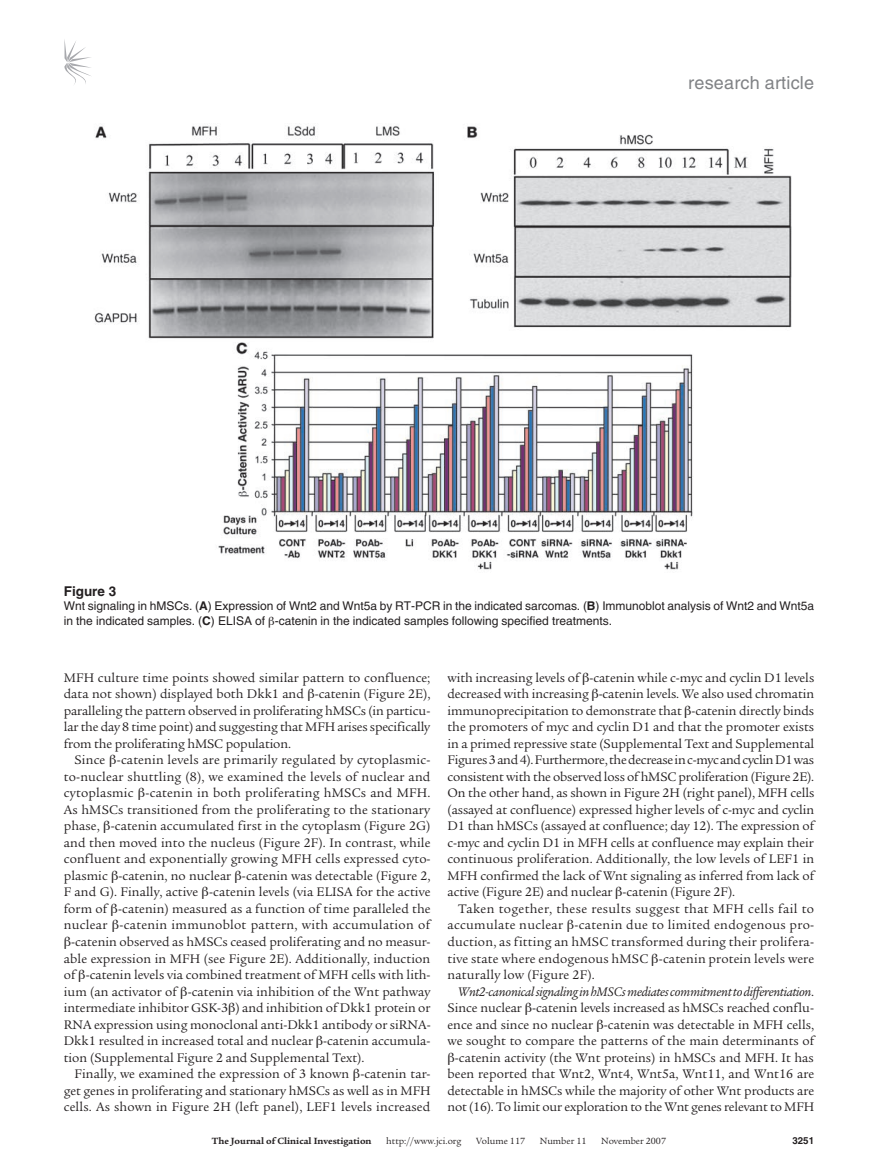
<style>
.page{position:relative;width:878px;height:1174px;background:#fff}
.page>*{position:absolute;margin:0;border:0;box-sizing:border-box;transform-origin:0 0}
.t1{font:18px "Helvetica LT Std";letter-spacing:.01em;color:#808285}
.t2{font:13.5px/16.5px "Legacy Serif Std";letter-spacing:.005em;color:#231f20;text-align:justify}
.t3{font:700 13.5px "Helvetica LT Std";color:#231f20}
.t4{font:12px/14.7px "Helvetica LT Std";color:#231f20}
.t5{font:9.75px "Legacy Serif Std";color:#231f20}
.t6{font:700 9.75px "Legacy Serif Std";color:#231f20}
.t7{font:700 9.75px "Helvetica LT Std";color:#231f20}
.s1{font-weight:700}
.s2{font-style:italic}
</style>
<div class="page">
<svg style="left:64px;top:39px;width:27px;height:45px"></svg>
<img style="left:94px;top:125px;width:698px;height:445px">
<h1 class="t1" style="left:688px;top:72px;width:127px">research article</h1>
<p class="t3" style="left:64px;top:582px;width:54px">Figure 3</p>
<p class="t4" style="left:64px;top:598px;width:751px">Wnt signaling in hMSCs. (<span class="s1">A</span>) Expression of Wnt2 and Wnt5a by RT-PCR in the indicated sarcomas. (<span class="s1">B</span>) Immunoblot analysis of Wnt2 and Wnt5a in the indicated samples. (<span class="s1">C</span>) ELISA of -catenin in the indicated samples following specified treatments.</p>
<p class="t2" style="left:64px;top:669px;width:368px">MFH culture time points showed similar pattern to confluence; data not shown) displayed both Dkk1 and -catenin (Figure 2E), paralleling the pattern observed in proliferating hMSCs (in particu&shy;lar the day 8 time point) and suggesting that MFH arises specifically from the proliferating hMSC population.</p>
<p class="t2" style="left:74px;top:752px;width:357px">Since -catenin levels are primarily regulated by cytoplasmic-</p>
<p class="t2" style="left:64px;top:768px;width:368px">to-nuclear shuttling (8), we examined the levels of nuclear and</p>
<p class="t2" style="left:64px;top:785px;width:368px">cytoplasmic -catenin in both proliferating hMSCs and MFH.</p>
<p class="t2" style="left:64px;top:801px;width:368px">As hMSCs transitioned from the proliferating to the stationary</p>
<p class="t2" style="left:64px;top:818px;width:368px">phase, -catenin accumulated first in the cytoplasm (Figure 2G)</p>
<p class="t2" style="left:64px;top:834px;width:368px">and then moved into the nucleus (Figure 2F). In contrast, while</p>
<p class="t2" style="left:64px;top:851px;width:368px">confluent and exponentially growing MFH cells expressed cyto-</p>
<p class="t2" style="left:64px;top:867px;width:368px">plasmic -catenin, no nuclear -catenin was detectable (Figure 2,</p>
<p class="t2" style="left:64px;top:884px;width:368px">F and G). Finally, active -catenin levels (via ELISA for the active</p>
<p class="t2" style="left:64px;top:900px;width:368px">form of -catenin) measured as a function of time paralleled the</p>
<p class="t2" style="left:64px;top:917px;width:368px">nuclear -catenin immunoblot pattern, with accumulation of</p>
<p class="t2" style="left:71px;top:933px;width:361px">-catenin observed as hMSCs ceased proliferating and no measur-</p>
<p class="t2" style="left:64px;top:950px;width:368px">able expression in MFH (see Figure 2E). Additionally, induction</p>
<p class="t2" style="left:64px;top:966px;width:368px">of -catenin levels via combined treatment of MFH cells with lith-</p>
<p class="t2" style="left:64px;top:983px;width:368px">ium (an activator of -catenin via inhibition of the Wnt pathway</p>
<p class="t2" style="left:64px;top:999px;width:368px">intermediate inhibitor GSK-3 ) and inhibition of Dkk1 protein or</p>
<p class="t2" style="left:64px;top:1016px;width:368px">RNA expression using monoclonal anti-Dkk1 antibody or siRNA-</p>
<p class="t2" style="left:64px;top:1032px;width:368px">Dkk1 resulted in increased total and nuclear -catenin accumula-</p>
<p class="t2" style="left:64px;top:1049px;width:302px">tion (Supplemental Figure 2 and Supplemental Text).</p>
<p class="t2" style="left:74px;top:1065px;width:357px">Finally, we examined the expression of 3 known -catenin tar-</p>
<p class="t2" style="left:64px;top:1082px;width:368px">get genes in proliferating and stationary hMSCs as well as in MFH</p>
<p class="t2" style="left:64px;top:1098px;width:368px">cells. As shown in Figure 2H (left panel), LEF1 levels increased</p>
<p class="t2" style="left:447px;top:669px;width:368px">with increasing levels of -catenin while c-myc and cyclin D1 levels decreased with increasing -catenin levels. We also used chromatin immunoprecipitation to demonstrate that -catenin directly binds the promoters of myc and cyclin D1 and that the promoter exists in a primed repressive state (Supplemental Text and Supplemental Figures 3 and 4). Furthermore, the decrease in c-myc and cyclin D1 was consistent with the observed loss of hMSC proliferation (Figure 2E).<br>On the other hand, as shown in Figure 2H (right panel), MFH cells (assayed at confluence) expressed higher levels of c-myc and cyclin D1 than hMSCs (assayed at confluence; day 12). The expression of c-myc and cyclin D1 in MFH cells at confluence may explain their continuous proliferation. Additionally, the low levels of LEF1 in MFH confirmed the lack of Wnt signaling as inferred from lack of active (Figure 2E) and nuclear -catenin (Figure 2F).</p>
<p class="t2" style="left:447px;top:900px;width:368px;text-indent:11px">Taken together, these results suggest that MFH cells fail to accumulate nuclear -catenin due to limited endogenous pro&shy;duction, as fitting an hMSC transformed during their prolifera&shy;tive state where endogenous hMSC -catenin protein levels were naturally low (Figure 2F).</p>
<p class="t2" style="left:447px;top:983px;width:368px;text-align:right"><span class="s2">Wnt2-canonical signaling in hMSCs mediates commitment to differentiation</span>.<br>Since nuclear -catenin levels increased as hMSCs reached conflu&shy;ence and since no nuclear -catenin was detectable in MFH cells, we sought to compare the patterns of the main determinants of -catenin activity (the Wnt proteins) in hMSCs and MFH. It has been reported that Wnt2, Wnt4, Wnt5a, Wnt11, and Wnt16 are detectable in hMSCs while the majority of other Wnt products are not (16). To limit our exploration to the Wnt genes relevant to MFH</p>
<p class="t6" style="left:212px;top:1135px;width:161px">The Journal of Clinical Investigation</p>
<p class="t5" style="left:386px;top:1135px;width:77px">http://www.jci.org</p>
<p class="t5" style="left:476px;top:1135px;width:50px">Volume 117</p>
<p class="t5" style="left:540px;top:1135px;width:48px">Number 11</p>
<p class="t5" style="left:601px;top:1135px;width:66px">November 2007</p>
<p class="t7" style="left:792px;top:1134px;width:23px">3251</p>
</div>
